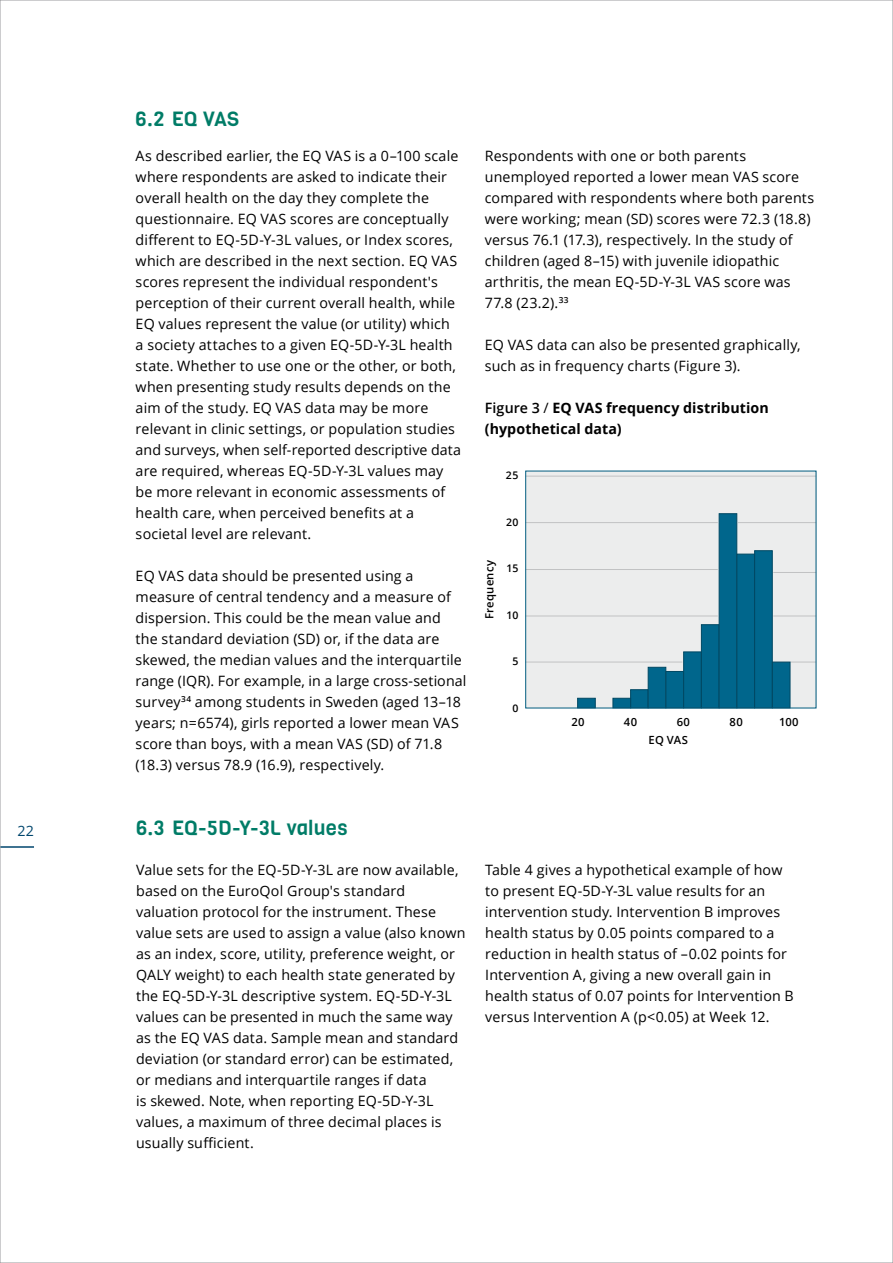
<style>
.page{position:relative;width:893px;height:1263px;background:#fff}
.page>*{position:absolute;margin:0;border:0;box-sizing:border-box;transform-origin:0 0}
.t1{font:20.25px "Viga";letter-spacing:.01em;color:#007c67}
.t2{font:14.25px/21px "Open Sans";letter-spacing:.01em;color:#000}
.t3{font:700 14.25px/21px "Open Sans";letter-spacing:.005em;color:#000}
.t4{font:14.25px "Open Sans";color:#00466d}
.t5{font:600 11.25px "Open Sans";letter-spacing:.025em;color:#000}
.t6{font:600 10.5px "Open Sans";letter-spacing:.01em;color:#000}
.s1{font-weight:600}
.s2{font-weight:400}
</style>
<div class="page">
<div style="left:526px;top:471px;width:290px;height:237px;background:#eceded"></div>
<hr style="left:526px;top:476px;width:290px;height:1px;background:#c1c2c3">
<hr style="left:526px;top:522px;width:192px;height:1px;background:#c1c2c3">
<hr style="left:526px;top:569px;width:192px;height:1px;background:#c1c2c3">
<hr style="left:526px;top:615px;width:192px;height:1px;background:#c1c2c3">
<hr style="left:738px;top:522px;width:78px;height:1px;background:#c1c2c3">
<hr style="left:773px;top:572px;width:43px;height:1px;background:#c1c2c3">
<hr style="left:773px;top:615px;width:43px;height:1px;background:#c1c2c3">
<hr style="left:525px;top:661px;width:157px;height:1px;background:#c1c2c3">
<hr style="left:773px;top:661px;width:43px;height:1px;background:#c1c2c3">
<div style="left:630px;top:689px;width:18px;height:19px;background:#00668c;border:1px solid #004863"></div>
<div style="left:577px;top:698px;width:18px;height:10px;background:#00668c;border:1px solid #004863"></div>
<div style="left:613px;top:698px;width:18px;height:10px;background:#00668c;border:1px solid #004863"></div>
<div style="left:648px;top:667px;width:18px;height:41px;background:#00668c;border:1px solid #004863"></div>
<div style="left:666px;top:671px;width:18px;height:37px;background:#00668c;border:1px solid #004863"></div>
<div style="left:683px;top:652px;width:18px;height:56px;background:#00668c;border:1px solid #004863"></div>
<div style="left:701px;top:624px;width:18px;height:84px;background:#00668c;border:1px solid #004863"></div>
<div style="left:719px;top:513px;width:18px;height:195px;background:#00668c;border:1px solid #004863"></div>
<div style="left:737px;top:554px;width:18px;height:154px;background:#00668c;border:1px solid #004863"></div>
<div style="left:754px;top:550px;width:18px;height:158px;background:#00668c;border:1px solid #004863"></div>
<div style="left:772px;top:662px;width:18px;height:46px;background:#00668c;border:1px solid #004863"></div>
<div style="left:525px;top:471px;width:291px;height:237px;border:1px solid #005c7f"></div>
<hr style="left:0;top:846px;width:34px;height:2px;background:#00466d">
<p class="t4" style="left:17px;top:821px;width:18px">22</p>
<p class="t1" style="left:136px;top:106px;width:105px">6.2 EQ VAS</p>
<p class="t2" style="left:136px;top:145px;width:327px">As described earlier, the EQ VAS is a 0–100 scale where respondents are asked to indicate their overall health on the day they complete the questionnaire. EQ VAS scores are conceptually different to EQ-5D-Y-3L values, or Index scores, which are described in the next section. EQ VAS scores represent the individual respondent's perception of their current overall health, while EQ values represent the value (or utility) which a society attaches to a given EQ-5D-Y-3L health state. Whether to use one or the other, or both, when presenting study results depends on the aim of the study. EQ VAS data may be more relevant in clinic settings, or population studies and surveys, when self-reported descriptive data are required, whereas EQ-5D-Y-3L values may be more relevant in economic assessments of health care, when perceived benefits at a societal level are relevant.</p>
<p class="t2" style="left:136px;top:565px;width:332px">EQ VAS data should be presented using a measure of central tendency and a measure of dispersion. This could be the mean value and the standard deviation (SD) or, if the data are skewed, the median values and the interquartile range (IQR). For example, in a large cross-setional survey<sup>34</sup> among students in Sweden (aged 13–18 years; n=6574), girls reported a lower mean VAS score than boys, with a mean VAS (SD) of 71.8 (18.3) versus 78.9 (16.9), respectively.</p>
<p class="t2" style="left:485px;top:145px;width:331px">Respondents with one or both parents unemployed reported a lower mean VAS score compared with respondents where both parents were working; mean (SD) scores were 72.3 (18.8) versus 76.1 (17.3), respectively. In the study of children (aged 8–15) with juvenile idiopathic arthritis, the mean EQ-5D-Y-3L VAS score was 77.8 (23.2).<sup>33</sup></p>
<p class="t2" style="left:485px;top:334px;width:317px">EQ VAS data can also be presented graphically, such as in frequency charts (Figure 3).</p>
<p class="t3" style="left:485px;top:397px;width:285px"><span class="s1">Figure 3</span> <span class="s2">/</span> EQ VAS frequency distribution (hypothetical data)</p>
<p class="t5" style="left:482px;top:619px;width:60px;rotate:-90deg">Frequency</p>
<p class="t6" style="left:506px;top:468px;width:14px">25</p>
<p class="t6" style="left:506px;top:514px;width:14px">20</p>
<p class="t6" style="left:506px;top:561px;width:13px">15</p>
<p class="t6" style="left:506px;top:607px;width:13px">10</p>
<p class="t6" style="left:512px;top:654px;width:7px">5</p>
<p class="t6" style="left:512px;top:700px;width:7px">0</p>
<p class="t5" style="left:571px;top:714px;width:15px">20</p>
<p class="t5" style="left:624px;top:714px;width:15px">40</p>
<p class="t5" style="left:677px;top:714px;width:15px">60</p>
<p class="t5" style="left:729px;top:714px;width:15px">80</p>
<p class="t5" style="left:779px;top:714px;width:21px">100</p>
<p class="t5" style="left:649px;top:732px;width:41px">EQ VAS</p>
<p class="t1" style="left:136px;top:815px;width:213px">6.3 EQ-5D-Y-3L values</p>
<p class="t2" style="left:136px;top:859px;width:331px">Value sets for the EQ-5D-Y-3L are now available, based on the EuroQol Group's standard valuation protocol for the instrument. These value sets are used to assign a value (also known as an index, score, utility, preference weight, or QALY weight) to each health state generated by the EQ-5D-Y-3L descriptive system. EQ-5D-Y-3L values can be presented in much the same way as the EQ VAS data. Sample mean and standard deviation (or standard error) can be estimated, or medians and interquartile ranges if data<br>is skewed. Note, when reporting EQ-5D-Y-3L values, a maximum of three decimal places is usually sufficient.</p>
<p class="t2" style="left:485px;top:859px;width:310px">Table 4 gives a hypothetical example of how to present EQ-5D-Y-3L value results for an intervention study. Intervention B improves health status by 0.05 points compared to a reduction in health status of –0.02 points for Intervention A, giving a new overall gain in health status of 0.07 points for Intervention B versus Intervention A (p&lt;0.05) at Week 12.</p>
</div>
